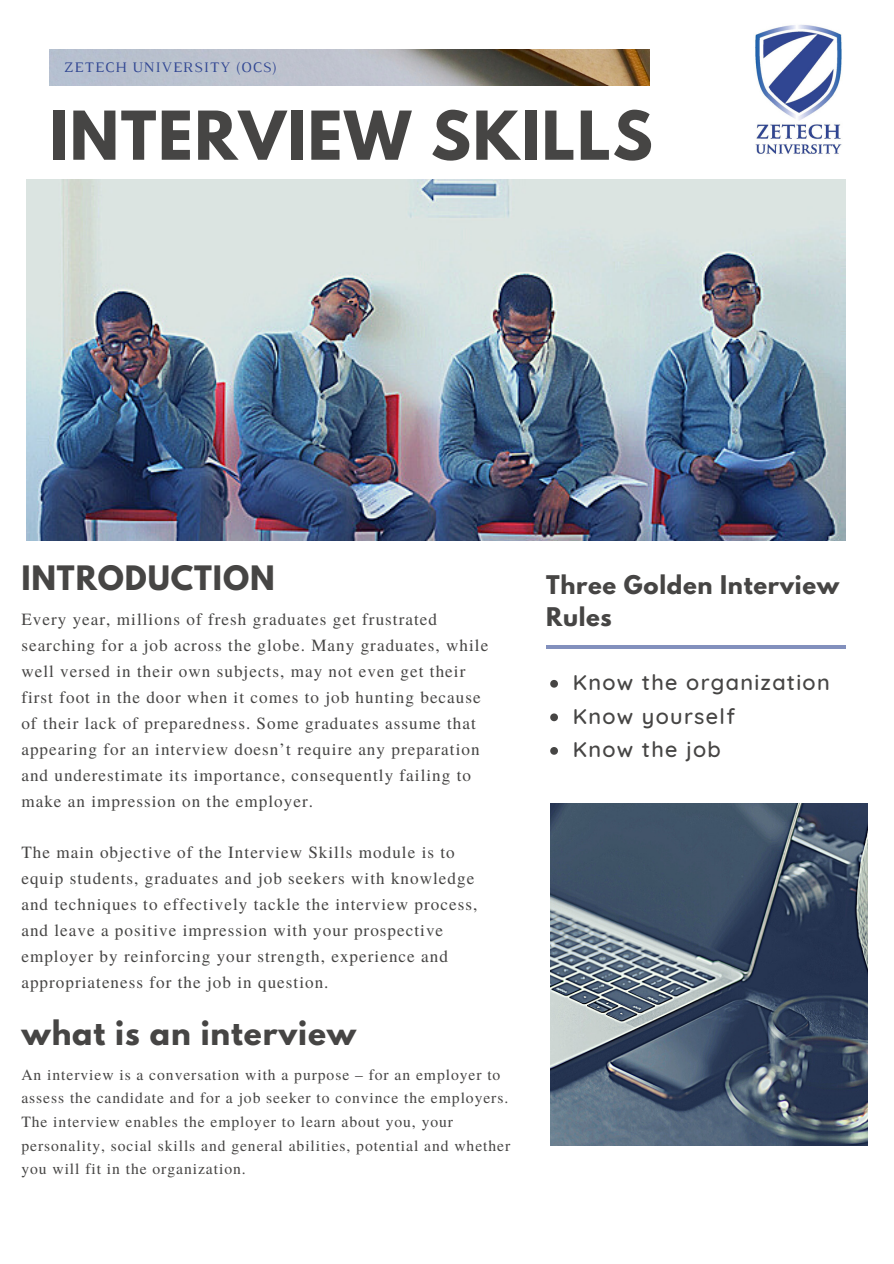
<style>
.page{position:relative;width:894px;height:1264px;background:#fff}
.page>*{position:absolute;margin:0;border:0;box-sizing:border-box;transform-origin:0 0}
.t1{font:700 59.55px "League Spartan";letter-spacing:.03em;color:#464544}
.t2{font:700 29.85px "League Spartan";letter-spacing:.03em;color:#464544}
.t3{font:700 22.8px/31.8px "League Spartan";letter-spacing:.03em;color:#464544}
.t4{font:500 21.6px "Quicksand";letter-spacing:.06em;color:#464544}
.t5{font:17.1px/26px "Te X Gyre Termes";letter-spacing:.06em;color:#464544}
.t6{font:15.6px/23.7px "Te X Gyre Termes";letter-spacing:.06em;color:#464544}
.t7{font:14.85px "Luthier";letter-spacing:.06em;color:#304692}
</style>
<div class="page">
<img style="left:50px;top:50px;width:599px;height:36px">
<hr style="left:546px;top:645px;width:299px;height:3px;background:#304692">
<img style="left:27px;top:179px;width:817px;height:361px">
<img style="left:550px;top:803px;width:317px;height:342px">
<img style="left:755px;top:24px;width:87px;height:130px">
<svg style="left:550px;top:680px;width:8px;height:7px"></svg>
<svg style="left:550px;top:713px;width:8px;height:8px"></svg>
<svg style="left:550px;top:747px;width:8px;height:7px"></svg>
<p class="t7" style="left:64px;top:61px;width:214px">ZETECH UNIVERSITY (OCS)</p>
<p class="t1" style="left:50px;top:106px;width:604px">INTERVIEW SKILLS</p>
<p class="t2" style="left:21px;top:562px;width:255px">INTRODUCTION</p>
<p class="t5" style="left:21px;top:605px;width:468px">Every year, millions of fresh graduates get frustrated searching for a job across the globe. Many graduates, while well versed in their own subjects, may not even get their first foot in the door when it comes to job hunting because of their lack of preparedness. Some graduates assume that appearing for an interview doesn’t require any preparation and underestimate its importance, consequently failing to make an impression on the employer.</p>
<p class="t5" style="left:21px;top:838px;width:457px">The main objective of the Interview Skills module is to equip students, graduates and job seekers with knowledge and techniques to effectively tackle the interview process, and leave a positive impression with your prospective employer by reinforcing your strength, experience and appropriateness for the job in question.</p>
<p class="t2" style="left:21px;top:1017px;width:336px">what is an interview</p>
<p class="t6" style="left:21px;top:1061px;width:490px">An interview is a conversation with a purpose – for an employer to assess the candidate and for a job seeker to convince the employers.<br>The interview enables the employer to learn about you, your personality, social skills and general abilities, potential and whether you will fit in the organization.</p>
<p class="t3" style="left:546px;top:572px;width:295px">Three Golden Interview<br>Rules</p>
<p class="t4" style="left:572px;top:668px;width:258px">Know the organization</p>
<p class="t4" style="left:572px;top:702px;width:163px">Know yourself</p>
<p class="t4" style="left:572px;top:735px;width:149px">Know the job</p>
</div>
